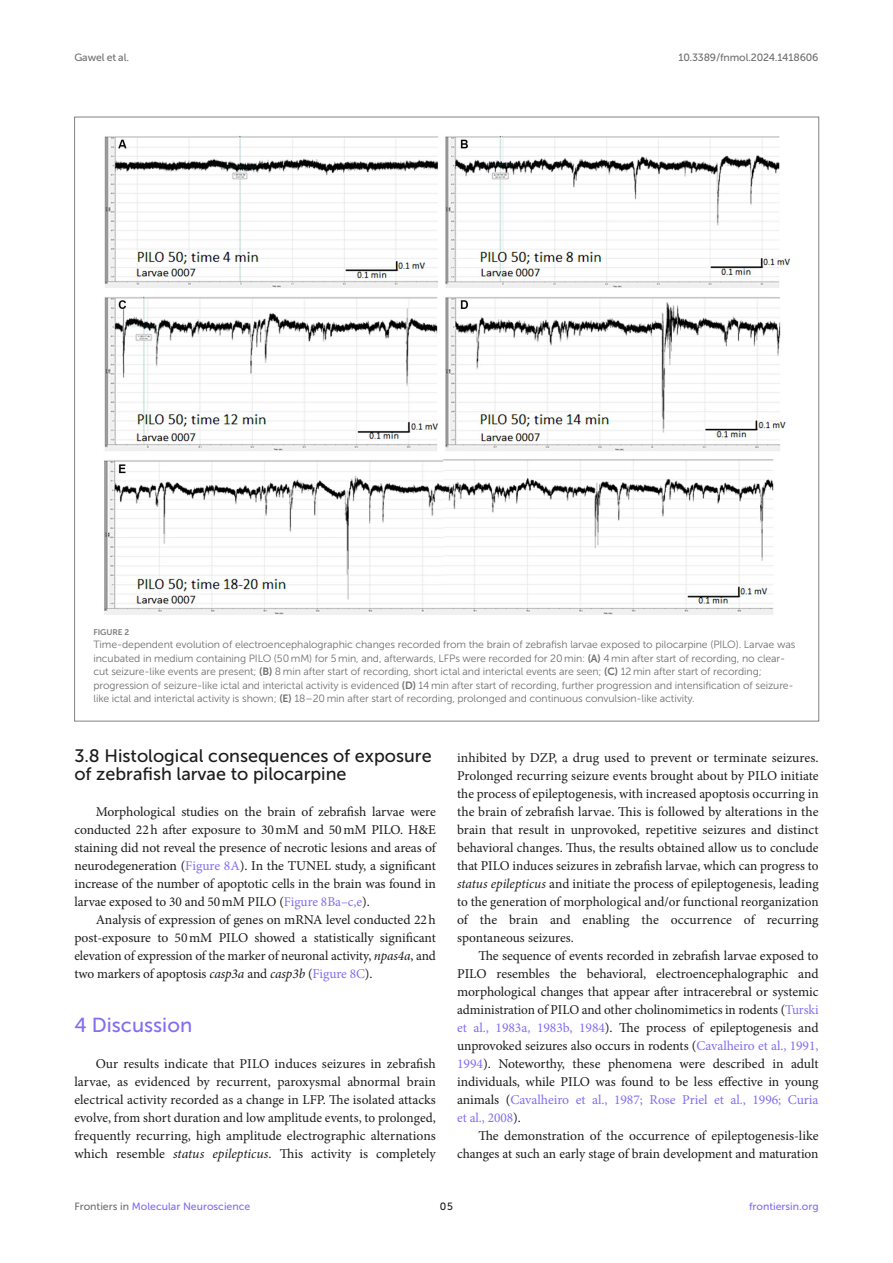
<style>
.page{position:relative;width:893px;height:1263px;background:#fff}
.page>*{position:absolute;margin:0;border:0;box-sizing:border-box;transform-origin:0 0}
.HEAD_1{font:20.25px "Museo Sans 500";color:#856df0}
.HEAD_2{font:18px/18px "Museo Sans 500";color:#1b1c1b}
.TEXT_FLUSH{font:13.5px/18px "Minion Pro";color:#1b1c1b;text-align:justify}
.TEXT{font:13.5px/18px "Minion Pro";letter-spacing:-.005em;color:#1b1c1b;text-align:justify}
.FIG_LEG{font:10.5px/13.5px "Museo Sans 300";letter-spacing:-.01em;color:#706f70}
.t1{font:10.5px "Museo Sans 500";color:#856df0}
.t2{font:10.5px "Museo Sans 500";letter-spacing:-.015em;color:#706f70}
.t3{font:10.5px "Museo Sans 500";color:#1b1c1b}
.FIG_HD{font:8.25px "Museo Sans 700";letter-spacing:-.01em;color:#7e7f7f}
.s1{font-family:"Museo Sans 700"}
.s2{color:#856df0}
.s3{font-style:italic}
.s4{color:#706f70}
</style>
<div class="page">
<img style="left:104px;top:136px;width:686px;height:479px">
<p class="t2" style="left:74px;top:51px;width:56px">Gawel et al.</p>
<p class="t2" style="left:678px;top:51px;width:142px">10.3389/fnmol.2024.1418606</p>
<p class="FIG_HD" style="left:94px;top:627px;width:37px">FIGURE 2</p>
<p class="FIG_LEG" style="left:94px;top:638px;width:703px">Time-dependent evolution of electroencephalographic changes recorded from the brain of zebrafish larvae exposed to pilocarpine (PILO). Larvae was incubated in medium containing PILO (50 mM) for 5 min, and, afterwards, LFPs were recorded for 20 min: <span class="s1">(A)</span> 4 min after start of recording, no clear&shy;cut seizure-like events are present; <span class="s1">(B)</span> 8 min after start of recording, short ictal and interictal events are seen; <span class="s1">(C)</span> 12 min after start of recording; progression of seizure-like ictal and interictal activity is evidenced <span class="s1">(D)</span> 14 min after start of recording, further progression and intensification of seizure&shy;like ictal and interictal activity is shown; <span class="s1">(E)</span> 18–20 min after start of recording, prolonged and continuous convulsion-like activity.</p>
<p class="HEAD_2" style="left:74px;top:747px;width:359px">3.8 Histological consequences of exposure of zebrafish larvae to pilocarpine</p>
<p class="TEXT_FLUSH" style="left:74px;top:803px;width:363px;text-indent:21px">Morphological studies on the brain of zebrafish larvae were conducted 22h after exposure to 30mM and 50mM PILO. H&amp;E staining did not reveal the presence of necrotic lesions and areas of neurodegeneration (<span class="s2">Figure 8A</span>). In the TUNEL study, a significant increase of the number of apoptotic cells in the brain was found in larvae exposed to 30 and 50mM PILO (<span class="s2">Figure 8Ba–c,e</span>).</p>
<p class="TEXT" style="left:74px;top:911px;width:363px;text-indent:21px">Analysis of expression of genes on mRNA level conducted 22h post-exposure to 50mM PILO showed a statistically significant elevation of expression of the marker of neuronal activity, <span class="s3">npas4a</span>, and two markers of apoptosis <span class="s3">casp3a</span> and <span class="s3">casp3b</span> (<span class="s2">Figure 8C</span>).</p>
<p class="HEAD_1" style="left:74px;top:1014px;width:119px">4 Discussion</p>
<p class="TEXT_FLUSH" style="left:74px;top:1055px;width:363px;text-indent:21px">Our results indicate that PILO induces seizures in zebrafish larvae, as evidenced by recurrent, paroxysmal abnormal brain electrical activity recorded as a change in LFP. The isolated attacks evolve, from short duration and low amplitude events, to prolonged, frequently recurring, high amplitude electrographic alternations which resemble <span class="s3">status epilepticus</span>. This activity is completely</p>
<p class="TEXT_FLUSH" style="left:457px;top:749px;width:363px">inhibited by DZP, a drug used to prevent or terminate seizures.<br>Prolonged recurring seizure events brought about by PILO initiate the process of epileptogenesis, with increased apoptosis occurring in the brain of zebrafish larvae. This is followed by alterations in the brain that result in unprovoked, repetitive seizures and distinct behavioral changes. Thus, the results obtained allow us to conclude that PILO induces seizures in zebrafish larvae, which can progress to <span class="s3">status epilepticus</span> and initiate the process of epileptogenesis, leading to the generation of morphological and/or functional reorganization of the brain and enabling the occurrence of recurring spontaneous seizures.</p>
<p class="TEXT" style="left:457px;top:947px;width:363px;text-indent:21px">The sequence of events recorded in zebrafish larvae exposed to PILO resembles the behavioral, electroencephalographic and morphological changes that appear after intracerebral or systemic administration of PILO and other cholinomimetics in rodents (<span class="s2">Turski et al., 1983a, 1983b, 1984</span>). The process of epileptogenesis and unprovoked seizures also occurs in rodents (<span class="s2">Cavalheiro et al., 1991, 1994</span>). Noteworthy, these phenomena were described in adult individuals, while PILO was found to be less effective in young animals (<span class="s2">Cavalheiro et al., 1987; Rose Priel et al., 1996; Curia et al., 2008</span>).</p>
<p class="TEXT" style="left:457px;top:1127px;width:363px;text-align:right">The demonstration of the occurrence of epileptogenesis-like changes at such an early stage of brain development and maturation</p>
<p class="t1" style="left:74px;top:1200px;width:177px"><span class="s4">Frontiers in</span> Molecular Neuroscience</p>
<p class="t3" style="left:440px;top:1200px;width:14px">05</p>
<p class="t1" style="left:749px;top:1200px;width:71px">frontiersin.org</p>
</div>
